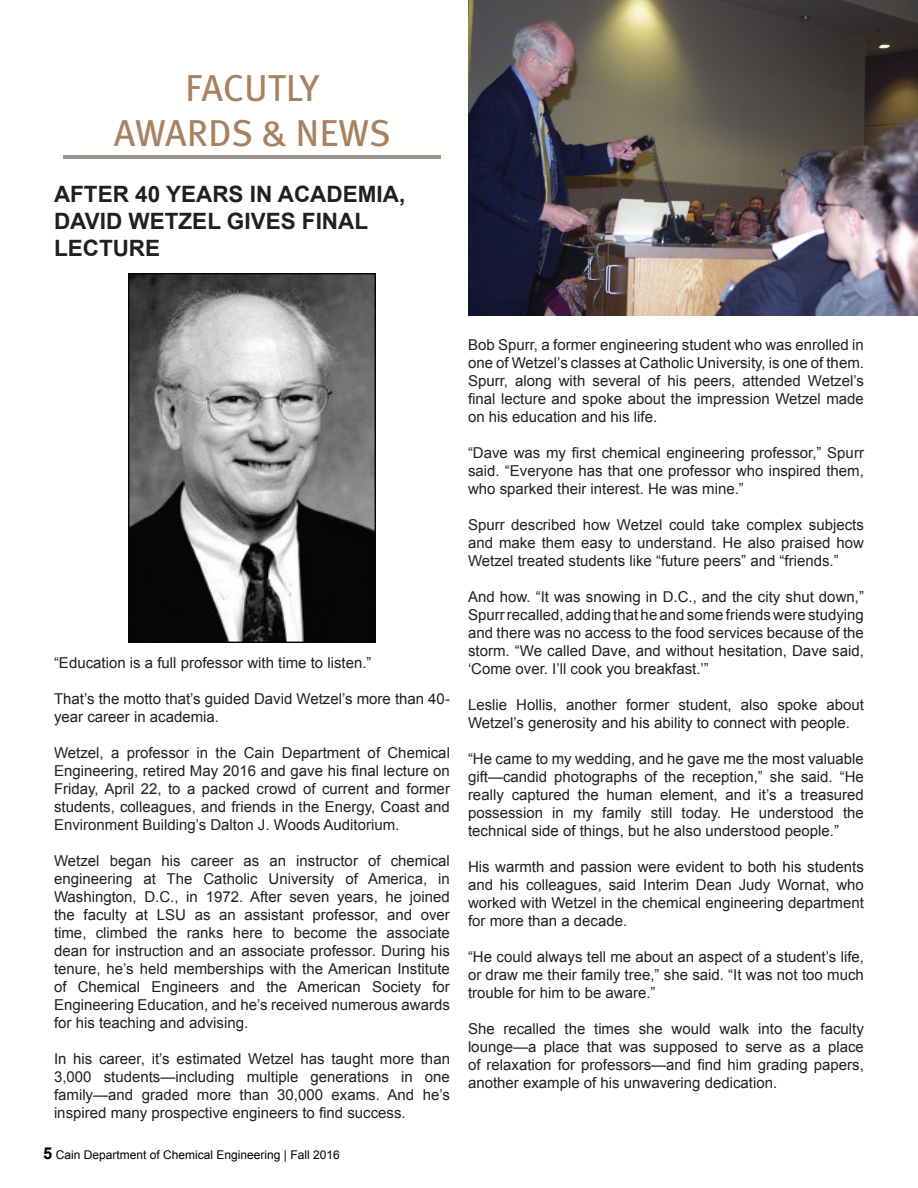
<style>
.page{position:relative;width:918px;height:1188px;background:#fff}
.page>*{position:absolute;margin:0;border:0;box-sizing:border-box;transform-origin:0 0}
.t1{font:37.5px/45px "Meta OT";letter-spacing:-.01em;color:#966740;text-align:center}
.t2{font:700 22.5px/27px "Arial";color:#231f20}
.t3{font:15px/18px "Arial";color:#231f20;text-align:justify}
.t4{font:12px "Arial";color:#000}
.s1{font-weight:700;font-size:16.5px}
</style>
<div class="page">
<img style="left:129px;top:273px;width:246px;height:370px">
<hr style="left:63px;top:155px;width:378px;height:3px;background:#9a968d">
<img style="left:468px;top:0;width:450px;height:316px">
<h1 class="t1" style="left:114px;top:66px;width:279px">FACUTLY<br>AWARDS &amp; NEWS</h1>
<p class="t2" style="left:54px;top:181px;width:353px">AFTER 40 YEARS IN ACADEMIA,<br>DAVID WETZEL GIVES FINAL<br>LECTURE</p>
<p class="t3" style="left:54px;top:654px;width:319px">“Education is a full professor with time to listen.”</p>
<p class="t3" style="left:54px;top:690px;width:398px">That’s the motto that’s guided David Wetzel’s more than 40- year career in academia.</p>
<p class="t3" style="left:54px;top:744px;width:398px">Wetzel, a professor in the Cain Department of Chemical Engineering, retired May 2016 and gave his final lecture on Friday, April 22, to a packed crowd of current and former students, colleagues, and friends in the Energy, Coast and Environment Building’s Dalton J. Woods Auditorium.</p>
<p class="t3" style="left:54px;top:852px;width:397px">Wetzel began his career as an instructor of chemical engineering at The Catholic University of America, in Washington, D.C., in 1972. After seven years, he joined the faculty at LSU as an assistant professor, and over time, climbed the ranks here to become the associate dean for instruction and an associate professor. During his tenure, he’s held memberships with the American Institute of Chemical Engineers and the American Society for Engineering Education, and he’s received numerous awards for his teaching and advising.</p>
<p class="t3" style="left:54px;top:1050px;width:398px">In his career, it’s estimated Wetzel has taught more than 3,000 students—including multiple generations in one family—and graded more than 30,000 exams. And he’s inspired many prospective engineers to find success.</p>
<p class="t4" style="left:43px;top:1147px;width:298px"><span class="s1">5</span> Cain Department of Chemical Engineering | Fall 2016</p>
<p class="t3" style="left:468px;top:336px;width:398px">Bob Spurr, a former engineering student who was enrolled in one of Wetzel’s classes at Catholic University, is one of them.<br>Spurr, along with several of his peers, attended Wetzel’s final lecture and spoke about the impression Wetzel made on his education and his life.</p>
<p class="t3" style="left:468px;top:444px;width:397px">“Dave was my first chemical engineering professor,” Spurr said. “Everyone has that one professor who inspired them, who sparked their interest. He was mine.”</p>
<p class="t3" style="left:468px;top:516px;width:397px">Spurr described how Wetzel could take complex subjects and make them easy to understand. He also praised how Wetzel treated students like “future peers” and “friends.”</p>
<p class="t3" style="left:468px;top:588px;width:398px">And how. “It was snowing in D.C., and the city shut down,” Spurr recalled, adding that he and some friends were studying and there was no access to the food services because of the storm. “We called Dave, and without hesitation, Dave said, ‘Come over. I’ll cook you breakfast.’”</p>
<p class="t3" style="left:468px;top:696px;width:397px">Leslie Hollis, another former student, also spoke about<br>Wetzel’s generosity and his ability to connect with people.</p>
<p class="t3" style="left:468px;top:750px;width:397px">“He came to my wedding, and he gave me the most valuable gift—candid photographs of the reception,” she said. “He really captured the human element, and it’s a treasured possession in my family still today. He understood the technical side of things, but he also understood people.”</p>
<p class="t3" style="left:468px;top:858px;width:398px">His warmth and passion were evident to both his students and his colleagues, said Interim Dean Judy Wornat, who worked with Wetzel in the chemical engineering department for more than a decade.</p>
<p class="t3" style="left:468px;top:948px;width:398px">“He could always tell me about an aspect of a student’s life, or draw me their family tree,” she said. “It was not too much trouble for him to be aware.”</p>
<p class="t3" style="left:468px;top:1020px;width:397px">She recalled the times she would walk into the faculty lounge—a place that was supposed to serve as a place of relaxation for professors—and find him grading papers, another example of his unwavering dedication.</p>
</div>
